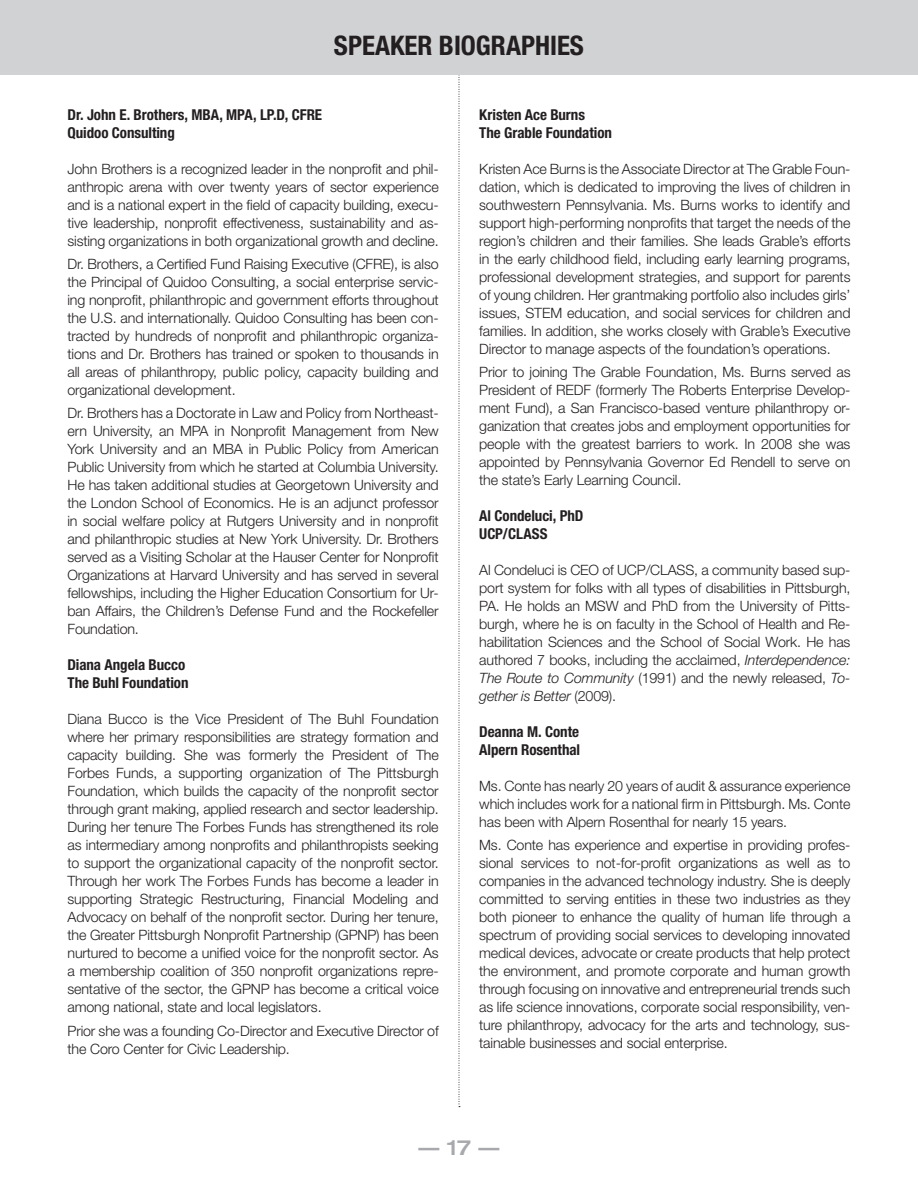
<style>
.page{position:relative;width:918px;height:1188px;background:#fff}
.page>*{position:absolute;margin:0;border:0;box-sizing:border-box;transform-origin:0 0}
.t1{font:700 condensed 27px "Helvetica Neue";color:#231f20}
.t2{font:500 expanded 21px "Helvetica Neue";color:#a8a9ad}
.t3{font:700 condensed 15px/18px "Helvetica Neue";letter-spacing:-.005em;color:#231f20}
.t4{font:300 14.25px/18px "Helvetica Neue";letter-spacing:-.01em;color:#231f20;text-align:justify}
.s1{font-style:italic}
</style>
<div class="page">
<svg style="left:459px;top:75px;width:1px;height:1032px"></svg>
<div style="left:0;top:0;width:918px;height:75px;background:#d1d2d4"></div>
<h1 class="t1" style="left:334px;top:29px;width:252px">SPEAKER BIOGRAPHIES</h1>
<p class="t3" style="left:68px;top:105px;width:256px">Dr. John E. Brothers, MBA, MPA, LP.D, CFRE<br>Quidoo Consulting</p>
<p class="t4" style="left:68px;top:159px;width:373px">John Brothers is a recognized leader in the nonprofit and phil&shy;anthropic arena with over twenty years of sector experience and is a national expert in the field of capacity building, execu&shy;tive leadership, nonprofit effectiveness, sustainability and as&shy;sisting organizations in both organizational growth and decline.</p>
<p class="t4" style="left:68px;top:255px;width:373px">Dr. Brothers, a Certified Fund Raising Executive (CFRE), is also the Principal of Quidoo Consulting, a social enterprise servic&shy;ing nonprofit, philanthropic and government efforts throughout the U.S. and internationally. Quidoo Consulting has been con&shy;tracted by hundreds of nonprofit and philanthropic organiza&shy;tions and Dr. Brothers has trained or spoken to thousands in all areas of philanthropy, public policy, capacity building and organizational development.</p>
<p class="t4" style="left:68px;top:404px;width:373px">Dr. Brothers has a Doctorate in Law and Policy from Northeast&shy;ern University, an MPA in Nonprofit Management from New York University and an MBA in Public Policy from American Public University from which he started at Columbia University.<br>He has taken additional studies at Georgetown University and the London School of Economics. He is an adjunct professor in social welfare policy at Rutgers University and in nonprofit and philanthropic studies at New York University. Dr. Brothers served as a Visiting Scholar at the Hauser Center for Nonprofit Organizations at Harvard University and has served in several fellowships, including the Higher Education Consortium for Ur&shy;ban Affairs, the Children’s Defense Fund and the Rockefeller Foundation.</p>
<p class="t3" style="left:68px;top:656px;width:123px">Diana Angela Bucco<br>The Buhl Foundation</p>
<p class="t4" style="left:68px;top:710px;width:373px">Diana Bucco is the Vice President of The Buhl Foundation where her primary responsibilities are strategy formation and capacity building. She was formerly the President of The Forbes Funds, a supporting organization of The Pittsburgh Foundation, which builds the capacity of the nonprofit sector through grant making, applied research and sector leadership.<br>During her tenure The Forbes Funds has strengthened its role as intermediary among nonprofits and philanthropists seeking to support the organizational capacity of the nonprofit sector.<br>Through her work The Forbes Funds has become a leader in supporting Strategic Restructuring, Financial Modeling and Advocacy on behalf of the nonprofit sector. During her tenure, the Greater Pittsburgh Nonprofit Partnership (GPNP) has been nurtured to become a unified voice for the nonprofit sector. As a membership coalition of 350 nonprofit organizations repre&shy;sentative of the sector, the GPNP has become a critical voice among national, state and local legislators.</p>
<p class="t4" style="left:68px;top:1021px;width:373px">Prior she was a founding Co-Director and Executive Director of the Coro Center for Civic Leadership.</p>
<p class="t3" style="left:479px;top:105px;width:134px">Kristen Ace Burns<br>The Grable Foundation</p>
<p class="t4" style="left:479px;top:159px;width:373px">Kristen Ace Burns is the Associate Director at The Grable Foun&shy;dation, which is dedicated to improving the lives of children in southwestern Pennsylvania. Ms. Burns works to identify and support high-performing nonprofits that target the needs of the region’s children and their families. She leads Grable’s efforts in the early childhood field, including early learning programs, professional development strategies, and support for parents of young children. Her grantmaking portfolio also includes girls’ issues, STEM education, and social services for children and families. In addition, she works closely with Grable’s Executive Director to manage aspects of the foundation’s operations.</p>
<p class="t4" style="left:479px;top:363px;width:373px">Prior to joining The Grable Foundation, Ms. Burns served as President of REDF (formerly The Roberts Enterprise Develop&shy;ment Fund), a San Francisco-based venture philanthropy or&shy;ganization that creates jobs and employment opportunities for people with the greatest barriers to work. In 2008 she was appointed by Pennsylvania Governor Ed Rendell to serve on the state’s Early Learning Council.</p>
<p class="t3" style="left:479px;top:507px;width:104px">Al Condeluci, PhD<br>UCP/CLASS</p>
<p class="t4" style="left:479px;top:561px;width:373px">Al Condeluci is CEO of UCP/CLASS, a community based sup&shy;port system for folks with all types of disabilities in Pittsburgh, PA. He holds an MSW and PhD from the University of Pitts&shy;burgh, where he is on faculty in the School of Health and Re&shy;habilitation Sciences and the School of Social Work. He has authored 7 books, including the acclaimed, <span class="s1">Interdependence:<br>The Route to Community</span> (1991) and the newly released, <span class="s1">To&shy;gether is Better</span> (2009).</p>
<p class="t3" style="left:479px;top:723px;width:102px">Deanna M. Conte<br>Alpern Rosenthal</p>
<p class="t4" style="left:479px;top:777px;width:373px">Ms. Conte has nearly 20 years of audit &amp; assurance experience which includes work for a national firm in Pittsburgh. Ms. Conte has been with Alpern Rosenthal for nearly 15 years.</p>
<p class="t4" style="left:479px;top:836px;width:373px">Ms. Conte has experience and expertise in providing profes&shy;sional services to not-for-profit organizations as well as to companies in the advanced technology industry. She is deeply committed to serving entities in these two industries as they both pioneer to enhance the quality of human life through a spectrum of providing social services to developing innovated medical devices, advocate or create products that help protect the environment, and promote corporate and human growth through focusing on innovative and entrepreneurial trends such as life science innovations, corporate social responsibility, ven&shy;ture philanthropy, advocacy for the arts and technology, sus&shy;tainable businesses and social enterprise.</p>
<h2 class="t2" style="left:418px;top:1134px;width:83px">— 17 —</h2>
</div>
